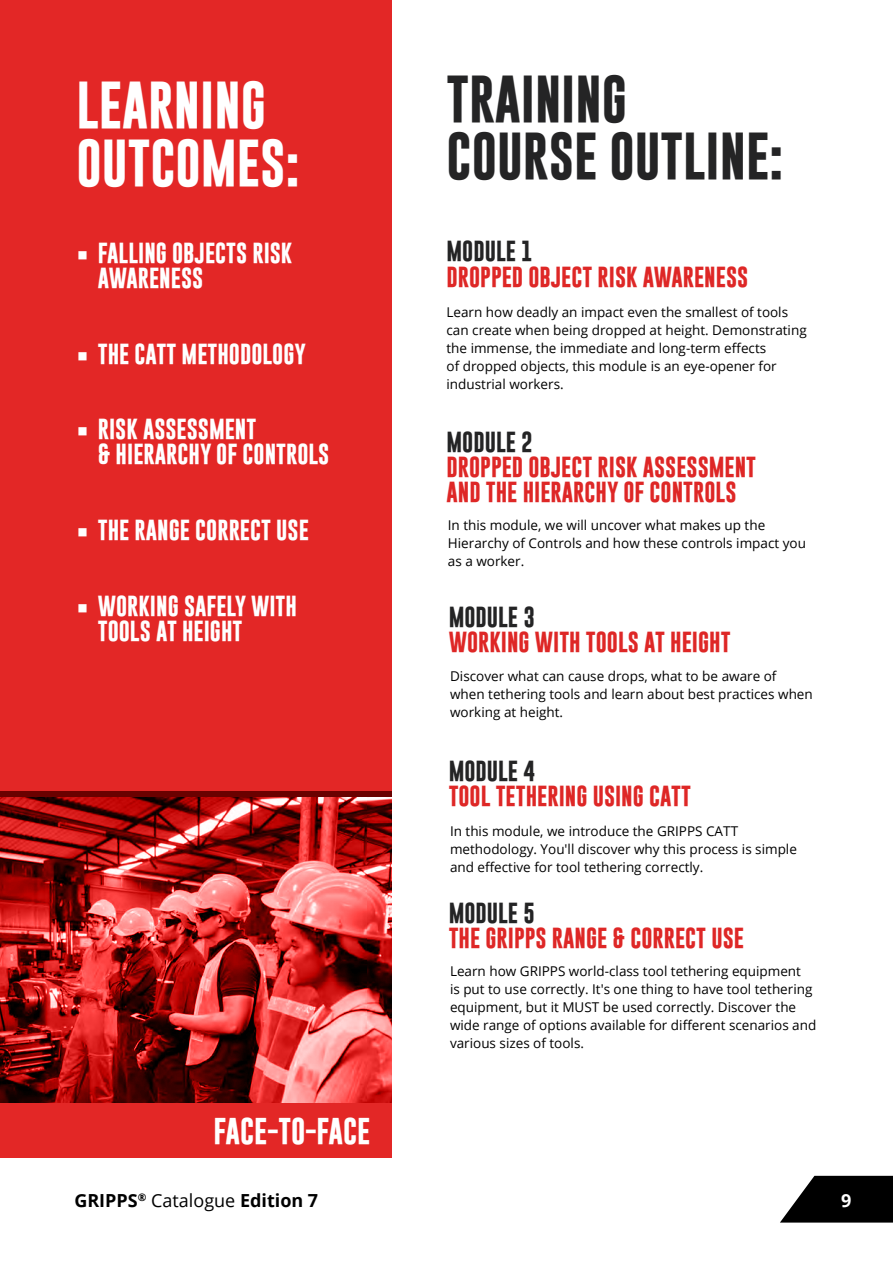
<style>
.page{position:relative;width:893px;height:1263px;background:#fff}
.page>*{position:absolute;margin:0;border:0;box-sizing:border-box;transform-origin:0 0}
.t1{font:700 48px/57.6px "Gobold";color:#242425}
.t2{font:700 48px/57.6px "Gobold";color:#fff}
.t3{font:700 27px "Gobold";color:#fff}
.t4{font:700 21px/25.2px "Gobold";color:#de2726}
.t5{font:700 21px/25.2px "Gobold";color:#fff}
.t6{font:700 21px "Gobold";color:#242425}
.t7{font:700 18px "Open Sans";color:#000}
.t8{font:700 18px "Open Sans";color:#fff}
.t9{font:13.5px/18px "Open Sans";color:#000}
.s1{font-weight:400}
</style>
<div class="page">
<div style="left:0;top:0;width:391px;height:1158px;background:#e32726"></div>
<img style="left:0;top:797px;width:391px;height:305px">
<svg style="left:780px;top:1176px;width:113px;height:46px;background:#272727"></svg>
<h1 class="t2" style="left:77px;top:77px;width:225px">LEARNING<br>OUTCOMES:</h1>
<h3 class="t5" style="left:98px;top:240px;width:196px">FALLING OBJECTS RISK<br>AWARENESS</h3>
<h3 class="t5" style="left:98px;top:341px;width:210px">THE CATT METHODOLOGY</h3>
<h3 class="t5" style="left:98px;top:417px;width:233px">RISK ASSESSMENT<br>&amp; HIERARCHY OF CONTROLS</h3>
<h3 class="t5" style="left:98px;top:517px;width:213px">THE RANGE CORRECT USE</h3>
<h3 class="t5" style="left:98px;top:593px;width:201px">WORKING SAFELY WITH<br>TOOLS AT HEIGHT</h3>
<h2 class="t3" style="left:213px;top:1113px;width:158px">FACE-TO-FACE</h2>
<h1 class="t1" style="left:447px;top:70px;width:339px">TRAINING<br>COURSE OUTLINE:</h1>
<h3 class="t6" style="left:447px;top:238px;width:88px">MODULE 1</h3>
<h3 class="t4" style="left:447px;top:264px;width:303px">DROPPED OBJECT RISK AWARENESS</h3>
<p class="t9" style="left:447px;top:302px;width:362px">Learn how deadly an impact even the smallest of tools can create when being dropped at height. Demonstrating the immense, the immediate and long-term effects<br>of dropped objects, this module is an eye-opener for industrial workers.</p>
<h3 class="t6" style="left:447px;top:428px;width:88px">MODULE 2</h3>
<h3 class="t4" style="left:447px;top:454px;width:311px">DROPPED OBJECT RISK ASSESSMENT<br>AND THE HIERARCHY OF CONTROLS</h3>
<p class="t9" style="left:448px;top:516px;width:360px">In this module, we will uncover what makes up the<br>Hierarchy of Controls and how these controls impact you as a worker.</p>
<h3 class="t6" style="left:449px;top:603px;width:88px">MODULE 3</h3>
<h3 class="t4" style="left:449px;top:629px;width:283px">WORKING WITH TOOLS AT HEIGHT</h3>
<p class="t9" style="left:450px;top:666px;width:364px">Discover what can cause drops, what to be aware of when tethering tools and learn about best practices when working at height.</p>
<h3 class="t6" style="left:449px;top:757px;width:88px">MODULE 4</h3>
<h3 class="t4" style="left:449px;top:783px;width:244px">TOOL TETHERING USING CATT</h3>
<p class="t9" style="left:450px;top:822px;width:348px">In this module, we introduce the GRIPPS CATT methodology. You'll discover why this process is simple and effective for tool tethering correctly.</p>
<h3 class="t6" style="left:449px;top:899px;width:88px">MODULE 5</h3>
<h3 class="t4" style="left:449px;top:925px;width:297px">THE GRIPPS RANGE &amp; CORRECT USE</h3>
<p class="t9" style="left:450px;top:962px;width:368px">Learn how GRIPPS world-class tool tethering equipment<br>is put to use correctly. It's one thing to have tool tethering equipment, but it MUST be used correctly. Discover the wide range of options available for different scenarios and various sizes of tools.</p>
<h3 class="t7" style="left:74px;top:1187px;width:245px">GRIPPS<sup>®</sup> <span class="s1">Catalogue</span> Edition 7</h3>
<h3 class="t8" style="left:841px;top:1187px;width:12px">9</h3>
</div>
